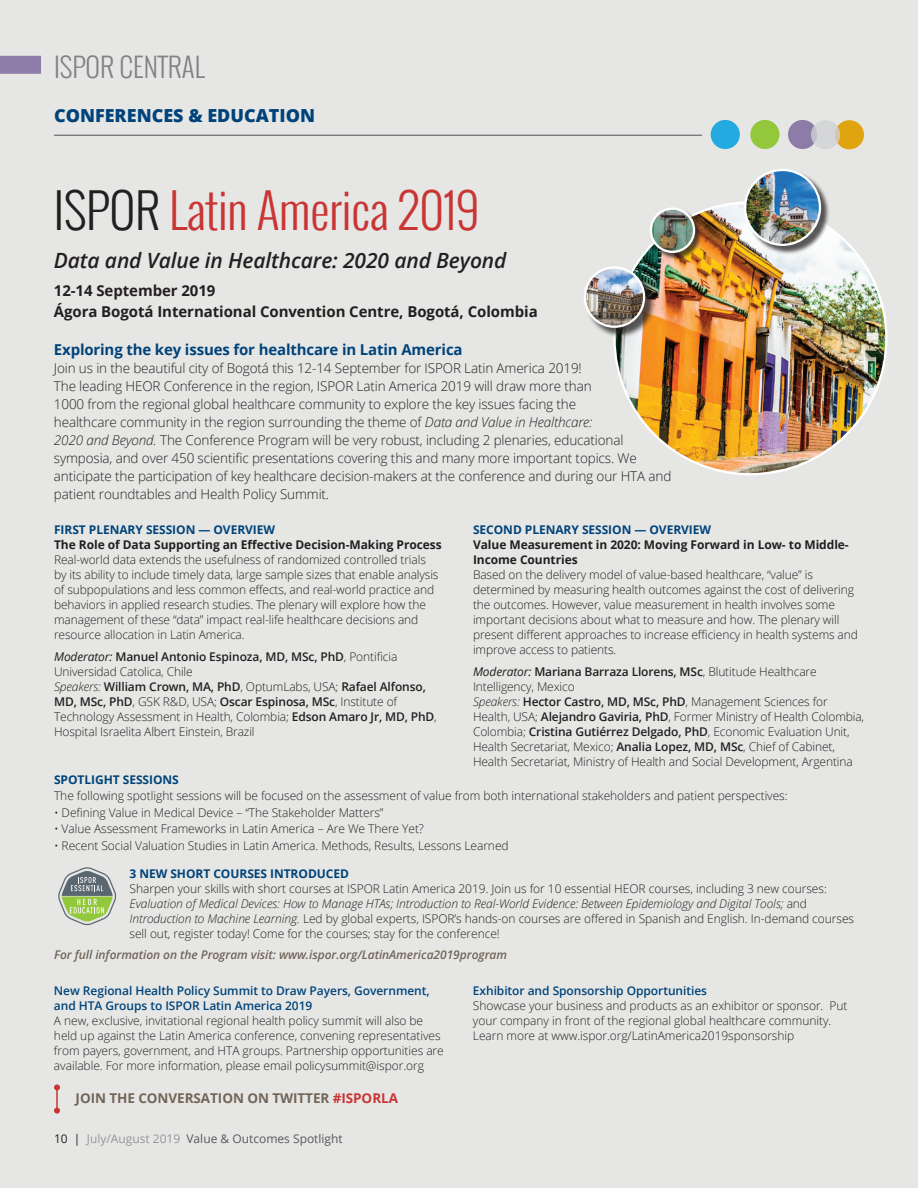
<style>
.page{position:relative;width:918px;height:1188px;background:#e6e7e5}
.page>*{position:absolute;margin:0;border:0;box-sizing:border-box;transform-origin:0 0}
.t1{font:300 48px "Oswald";letter-spacing:-.005em;color:#c93535}
.t2{font:300 27px "Oswald";color:#808285}
.t3{font:italic 600 21px "Open Sans";letter-spacing:-.005em;color:#231f20}
.t4{font:800 18px "Open Sans";color:#00437a}
.t5{font:700 15px/21px "Open Sans";letter-spacing:-.005em;color:#231f20}
.t6{font:700 15px "Open Sans";letter-spacing:-.01em;color:#00437a}
.t7{font:300 13.5px/18px "Open Sans";letter-spacing:-.01em;color:#231f20}
.t8{font:700 13.5px "Open Sans";letter-spacing:-.005em;color:#716557}
.t9{font:300 12px/15px "Open Sans";letter-spacing:-.005em;color:#231f20}
.t10{font:600 12px/15px "Open Sans";letter-spacing:-.005em;color:#00437a}
.t11{font:700 12px/15px "Open Sans";letter-spacing:-.005em;color:#231f20}
.t12{font:700 12px "Open Sans";letter-spacing:-.005em;color:#00437a}
.t13{font:italic 600 12px "Open Sans";letter-spacing:-.005em;color:#716557}
.t14{font:12px "Open Sans";color:#57585a}
.s1{color:#231f20}
.s2{font-style:italic}
.s3{font-weight:400;font-style:italic}
.s4{font-weight:600}
.s5{color:#c93535}
.s6{color:#939598}
</style>
<div class="page">
<div style="left:0;top:56px;width:41px;height:18px;background:#8d7ba8"></div>
<hr style="left:54px;top:135px;width:648px;height:1px;background:#636366">
<div style="left:711px;top:120px;width:29px;height:29px;background:#24aae1;border-radius:50%"></div>
<div style="left:750px;top:120px;width:29px;height:29px;background:#94c83c;border-radius:50%"></div>
<div style="left:788px;top:120px;width:29px;height:29px;background:#8d7ba8;border-radius:50%"></div>
<div style="left:835px;top:120px;width:29px;height:29px;background:#e0a410;border-radius:50%"></div>
<svg style="left:811px;top:120px;width:29px;height:29px"></svg>
<img style="left:615px;top:202px;width:271px;height:272px;border-radius:136px">
<div style="left:745px;top:170px;width:86px;height:85px;background:#231f20;opacity:.75"></div>
<img style="left:745px;top:170px;width:75px;height:75px;border-radius:37px">
<div style="left:744px;top:169px;width:77px;height:77px;border:2px solid #fff;border-radius:50%"></div>
<div style="left:651px;top:209px;width:52px;height:51px;background:#231f20;opacity:.75"></div>
<img style="left:651px;top:209px;width:43px;height:43px;border-radius:22px">
<div style="left:650px;top:208px;width:45px;height:45px;border:2px solid #fff;border-radius:50%"></div>
<div style="left:585px;top:268px;width:71px;height:70px;background:#231f20;opacity:.75"></div>
<img style="left:585px;top:267px;width:59px;height:60px;border-radius:30px">
<div style="left:584px;top:266px;width:61px;height:62px;border:2px solid #fff;border-radius:50%"></div>
<svg style="left:58px;top:867px;width:58px;height:58px"></svg>
<hr style="left:56px;top:1087px;width:2px;height:24px;background:#c93535">
<svg style="left:54px;top:1108px;width:6px;height:6px"></svg>
<svg style="left:54px;top:1084px;width:6px;height:6px"></svg>
<h2 class="t2" style="left:54px;top:47px;width:152px">ISPOR CENTRAL</h2>
<h3 class="t4" style="left:54px;top:102px;width:263px">CONFERENCES &amp; EDUCATION</h3>
<h1 class="t1" style="left:54px;top:175px;width:427px"><span class="s1">ISPOR</span> Latin America 2019</h1>
<h3 class="t3" style="left:54px;top:246px;width:454px">Data and Value in Healthcare: 2020 and Beyond</h3>
<p class="t5" style="left:54px;top:279px;width:485px">12-14 September 2019<br>Ágora Bogotá International Convention Centre, Bogotá, Colombia</p>
<p class="t6" style="left:54px;top:339px;width:410px">Exploring the key issues for healthcare in Latin America</p>
<p class="t7" style="left:54px;top:359px;width:619px">Join us in the beautiful city of Bogotá this 12-14 September for ISPOR Latin America 2019!<br>The leading HEOR Conference in the region, ISPOR Latin America 2019 will draw more than<br>1000 from the regional global healthcare community to explore the key issues facing the<br>healthcare community in the region surrounding the theme of <span class="s2">Data and Value in Healthcare:<br>2020 and Beyond.</span> The Conference Program will be very robust, including 2 plenaries, educational symposia, and over 450 scientific presentations covering this and many more important topics. We anticipate the participation of key healthcare decision-makers at the conference and during our HTA and patient roundtables and Health Policy Summit.</p>
<p class="t12" style="left:54px;top:521px;width:223px">FIRST PLENARY SESSION — OVERVIEW</p>
<p class="t11" style="left:54px;top:537px;width:389px">The Role of Data Supporting an Effective Decision-Making Process</p>
<p class="t9" style="left:54px;top:552px;width:386px">Real-world data extends the usefulness of randomized controlled trials by its ability to include timely data, large sample sizes that enable analysis of subpopulations and less common effects, and real-world practice and behaviors in applied research studies. The plenary will explore how the management of these “data” impact real-life healthcare decisions and resource allocation in Latin America.</p>
<p class="t9" style="left:54px;top:648px;width:384px"><span class="s3">Moderator:</span> <span class="s4">Manuel Antonio Espinoza, MD, MSc, PhD</span>, Pontificia Universidad Catolica, Chile<br><span class="s2">Speakers:</span> <span class="s4">William Crown, MA, PhD</span>, OptumLabs, USA; <span class="s4">Rafael Alfonso, MD, MSc, PhD</span>, GSK R&amp;D, USA; <span class="s4">Oscar Espinosa, MSc</span>, Institute of Technology Assessment in Health, Colombia; <span class="s4">Edson Amaro Jr, MD, PhD</span>, Hospital Israelita Albert Einstein, Brazil</p>
<p class="t12" style="left:473px;top:521px;width:240px">SECOND PLENARY SESSION — OVERVIEW</p>
<p class="t11" style="left:473px;top:537px;width:377px">Value Measurement in 2020: Moving Forward in Low- to Middle-<br>Income Countries</p>
<p class="t9" style="left:473px;top:567px;width:386px">Based on the delivery model of value-based healthcare, “value” is determined by measuring health outcomes against the cost of delivering the outcomes. However, value measurement in health involves some important decisions about what to measure and how. The plenary will present different approaches to increase efficiency in health systems and improve access to patients.</p>
<p class="t9" style="left:473px;top:663px;width:393px"><span class="s3">Moderator:</span> <span class="s4">Mariana Barraza Llorens, MSc</span>, Blutitude Healthcare Intelligency, Mexico<br><span class="s2">Speakers:</span> <span class="s4">Hector Castro, MD, MSc, PhD</span>, Management Sciences for Health, USA; <span class="s4">Alejandro Gaviria, PhD</span>, Former Ministry of Health Colombia, Colombia; <span class="s4">Cristina Gutiérrez Delgado, PhD</span>, Economic Evaluation Unit, Health Secretariat, Mexico; <span class="s4">Analia Lopez, MD, MSc</span>, Chief of Cabinet, Health Secretariat, Ministry of Health and Social Development, Argentina</p>
<p class="t12" style="left:54px;top:771px;width:126px">SPOTLIGHT SESSIONS</p>
<p class="t9" style="left:54px;top:788px;width:735px">The following spotlight sessions will be focused on the assessment of value from both international stakeholders and patient perspectives:</p>
<p class="t9" style="left:54px;top:805px;width:331px">• Defining Value in Medical Device – “The Stakeholder Matters”</p>
<p class="t9" style="left:54px;top:821px;width:371px">• Value Assessment Frameworks in Latin America – Are We There Yet?</p>
<p class="t9" style="left:54px;top:838px;width:456px">• Recent Social Valuation Studies in Latin America. Methods, Results, Lessons Learned</p>
<p class="t12" style="left:130px;top:865px;width:221px">3 NEW SHORT COURSES INTRODUCED</p>
<p class="t9" style="left:130px;top:881px;width:726px">Sharpen your skills with short courses at ISPOR Latin America 2019. Join us for 10 essential HEOR courses, including 3 new courses:<br><span class="s2">Evaluation of Medical Devices: How to Manage HTAs; Introduction to Real-World Evidence: Between Epidemiology and Digital Tools;</span> and <span class="s2">Introduction to Machine Learning.</span> Led by global experts, ISPOR’s hands-on courses are offered in Spanish and English. In-demand courses sell out, register today! Come for the courses; stay for the conference!</p>
<p class="t13" style="left:54px;top:946px;width:454px">For full information on the Program visit: www.ispor.org/LatinAmerica2019program</p>
<p class="t10" style="left:54px;top:983px;width:377px">New Regional Health Policy Summit to Draw Payers, Government, and HTA Groups to ISPOR Latin America 2019</p>
<p class="t9" style="left:54px;top:1013px;width:391px">A new, exclusive, invitational regional health policy summit will also be held up against the Latin America conference, convening representatives from payers, government, and HTA groups. Partnership opportunities are available. For more information, please email policysummit@ispor.org</p>
<p class="t8" style="left:76px;top:1089px;width:324px">JOIN THE CONVERSATION ON TWITTER <span class="s5">#ISPORLA</span></p>
<p class="t14" style="left:54px;top:1131px;width:290px"><span class="s1">10 |</span> <span class="s6">July/August 2019</span> Value &amp; Outcomes Spotlight</p>
<p class="t10" style="left:473px;top:983px;width:236px">Exhibitor and Sponsorship Opportunities</p>
<p class="t9" style="left:473px;top:998px;width:376px">Showcase your business and products as an exhibitor or sponsor. Put your company in front of the regional global healthcare community.<br>Learn more at www.ispor.org/LatinAmerica2019sponsorship</p>
</div>
